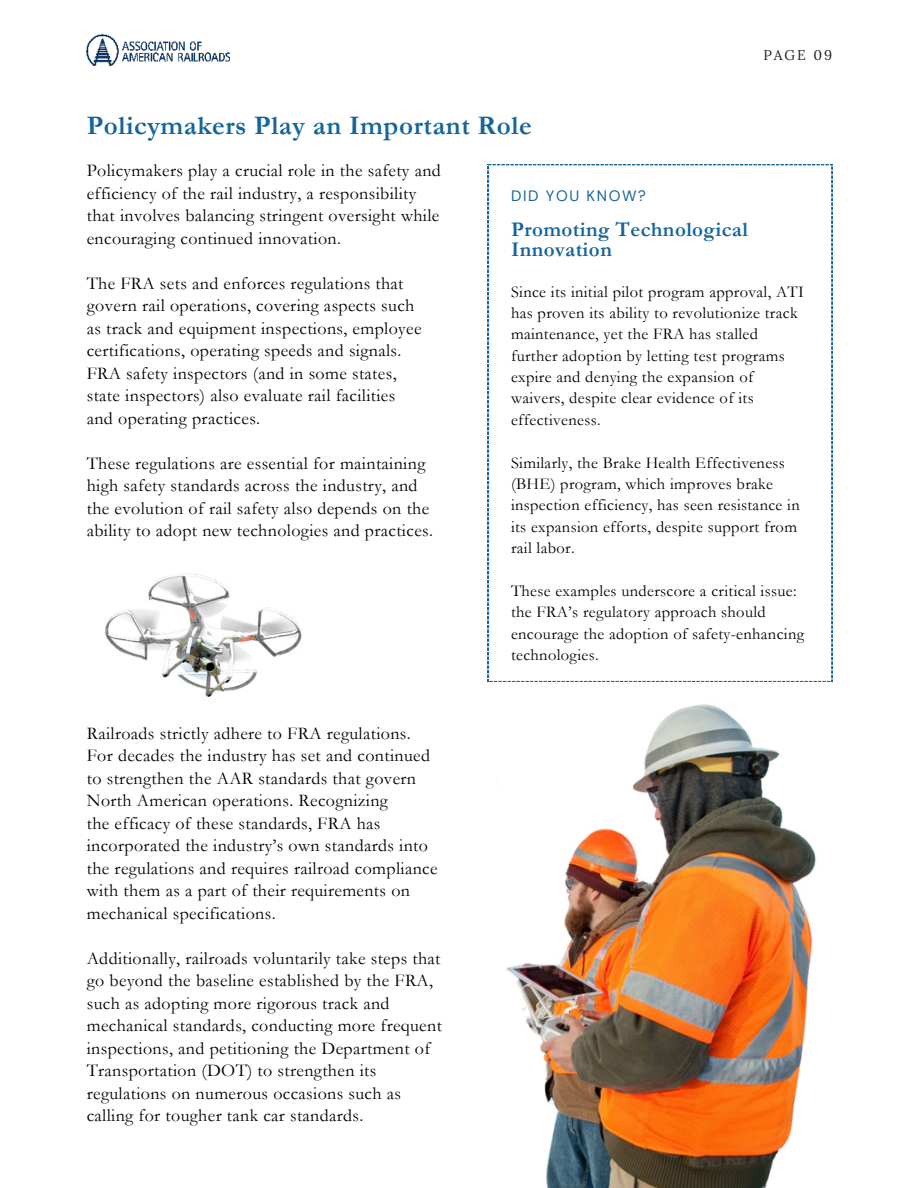
<style>
.page{position:relative;width:918px;height:1188px;background:#fff}
.page>*{position:absolute;margin:0;border:0;box-sizing:border-box;transform-origin:0 0}
.t1{font:700 27px "Garamond";letter-spacing:.02em;color:#15649a}
.t2{font:700 21px/20.2px "Garamond";letter-spacing:.02em;color:#15649a}
.t3{font:18px/22.5px "Garamond";letter-spacing:.02em;color:#000}
.t4{font:16.5px/21.3px "Garamond";letter-spacing:.02em;color:#000}
.t5{font:15px "DM Sans";letter-spacing:.105em;color:#15649a}
.t6{font:13.95px "Lora";letter-spacing:.14em;color:#222}
</style>
<div class="page">
<svg style="left:488px;top:164px;width:344px;height:518px"></svg>
<img style="left:497px;top:704px;width:319px;height:484px">
<img style="left:105px;top:573px;width:197px;height:124px">
<img style="left:87px;top:35px;width:143px;height:30px">
<h1 class="t1" style="left:87px;top:107px;width:447px">Policymakers Play an Important Role</h1>
<p class="t6" style="left:763px;top:45px;width:70px">PAGE 09</p>
<p class="t3" style="left:87px;top:159px;width:356px">Policymakers play a crucial role in the safety and efficiency of the rail industry, a responsibility that involves balancing stringent oversight while encouraging continued innovation.</p>
<p class="t3" style="left:87px;top:272px;width:336px">The FRA sets and enforces regulations that govern rail operations, covering aspects such as track and equipment inspections, employee certifications, operating speeds and signals.<br>FRA safety inspectors (and in some states, state inspectors) also evaluate rail facilities and operating practices.</p>
<p class="t3" style="left:87px;top:452px;width:348px">These regulations are essential for maintaining high safety standards across the industry, and the evolution of rail safety also depends on the ability to adopt new technologies and practices.</p>
<p class="t3" style="left:87px;top:722px;width:352px">Railroads strictly adhere to FRA regulations.<br>For decades the industry has set and continued to strengthen the AAR standards that govern North American operations. Recognizing<br>the efficacy of these standards, FRA has incorporated the industry’s own standards into the regulations and requires railroad compliance with them as a part of their requirements on mechanical specifications.</p>
<p class="t3" style="left:87px;top:947px;width:357px">Additionally, railroads voluntarily take steps that go beyond the baseline established by the FRA, such as adopting more rigorous track and mechanical standards, conducting more frequent inspections, and petitioning the Department of Transportation (DOT) to strengthen its regulations on numerous occasions such as calling for tougher tank car standards.</p>
<p class="t5" style="left:511px;top:187px;width:136px">DID YOU KNOW?</p>
<p class="t2" style="left:511px;top:219px;width:238px">Promoting Technological<br>Innovation</p>
<p class="t4" style="left:511px;top:280px;width:294px">Since its initial pilot program approval, ATI has proven its ability to revolutionize track maintenance, yet the FRA has stalled further adoption by letting test programs expire and denying the expansion of waivers, despite clear evidence of its effectiveness.</p>
<p class="t4" style="left:511px;top:451px;width:290px">Similarly, the Brake Health Effectiveness (BHE) program, which improves brake inspection efficiency, has seen resistance in its expansion efforts, despite support from rail labor.</p>
<p class="t4" style="left:511px;top:580px;width:295px">These examples underscore a critical issue: the FRA’s regulatory approach should encourage the adoption of safety-enhancing technologies.</p>
</div>
